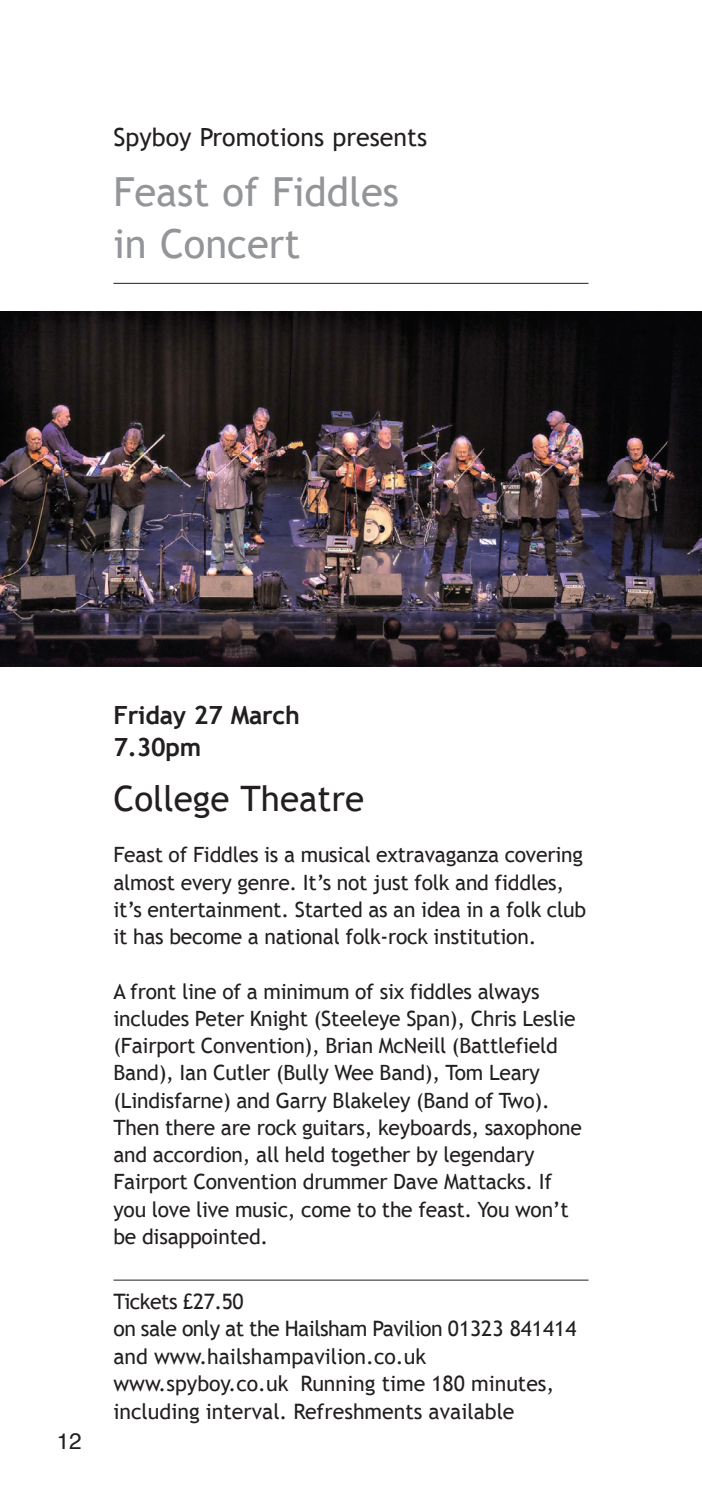
<style>
.page{position:relative;width:702px;height:1489px;background:#fff}
.page>*{position:absolute;margin:0;border:0;box-sizing:border-box;transform-origin:0 0}
.t1{font:40px/52.5px "Trebuchet MB";color:#939598}
.t2{font:35px "Trebuchet MB";color:#231f20}
.t3{font:25px "Trebuchet MB";color:#231f20}
.t4{font:700 25px/32.5px "Trebuchet MB";letter-spacing:-.01em;color:#231f20}
.t5{font:22.5px "Helvetica";color:#231f20}
.t6{font:21.25px/27.5px "Trebuchet MB";color:#231f20}
.t7{font:21px/27.2px "Trebuchet MB";letter-spacing:-.01em;color:#231f20}
</style>
<div class="page">
<hr style="left:113px;top:283px;width:475px;height:1px;background:#231f20">
<hr style="left:113px;top:1279px;width:475px;height:1px;background:#231f20">
<img style="left:0;top:312px;width:702px;height:354px">
<p class="t3" style="left:113px;top:122px;width:315px">Spyboy Promotions presents</p>
<h1 class="t1" style="left:113px;top:166px;width:287px">Feast of Fiddles in Concert</h1>
<p class="t5" style="left:57px;top:1423px;width:27px">12</p>
<p class="t4" style="left:113px;top:698px;width:188px">Friday 27 March<br>7.30pm</p>
<h2 class="t2" style="left:113px;top:778px;width:252px">College Theatre</h2>
<p class="t7" style="left:113px;top:841px;width:474px">Feast of Fiddles is a musical extravaganza covering almost every genre. It’s not just folk and fiddles, it’s entertainment. Started as an idea in a folk club it has become a national folk-rock institution.</p>
<p class="t7" style="left:113px;top:977px;width:470px">A front line of a minimum of six fiddles always includes Peter Knight (Steeleye Span), Chris Leslie (Fairport Convention), Brian McNeill (Battlefield Band), Ian Cutler (Bully Wee Band), Tom Leary (Lindisfarne) and Garry Blakeley (Band of Two).<br>Then there are rock guitars, keyboards, saxophone and accordion, all held together by legendary Fairport Convention drummer Dave Mattacks. If you love live music, come to the feast. You won’t be disappointed.</p>
<p class="t6" style="left:113px;top:1287px;width:464px">Tickets £27.50<br>on sale only at the Hailsham Pavilion 01323 841414 and www.hailshampavilion.co.uk www.spyboy.co.uk Running time 180 minutes, including interval. Refreshments available</p>
</div>
